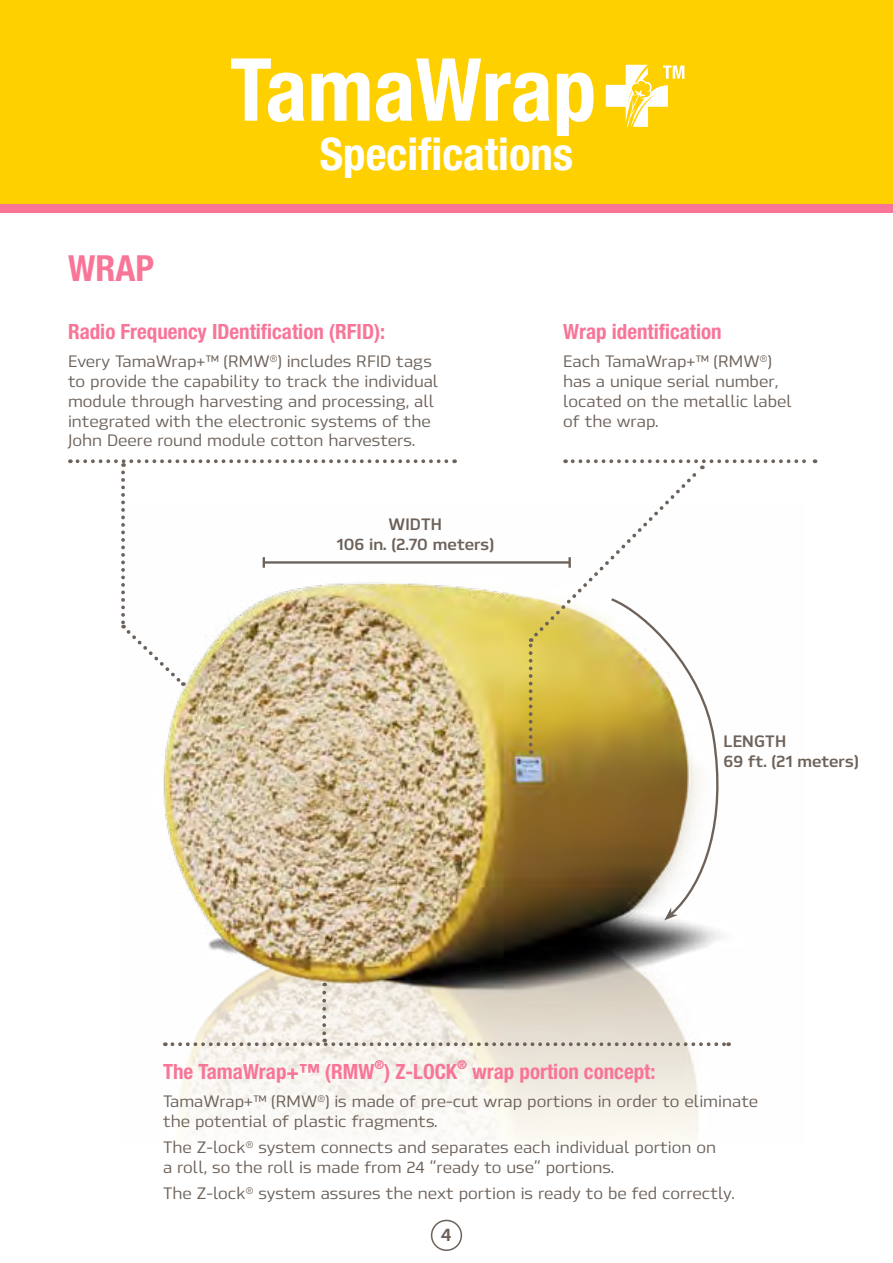
<style>
.page{position:relative;width:893px;height:1263px;background:#fff}
.page>*{position:absolute;margin:0;border:0;box-sizing:border-box;transform-origin:0 0}
.t1{font:700 condensed 45px "Helvetica Neue LT Pro";color:#fff}
.t2{font:700 condensed 36px "Helvetica Neue LT Pro";color:#f87598}
.t3{font:700 condensed 21px "Helvetica Neue LT Pro";color:#f87598}
.t4{font:700 18px "Hackman";color:#6d625a}
.t5{font:500 16.5px/19.8px "Hackman";color:#6d625a}
.t6{font:700 16.5px/20.7px "Hackman";color:#6d625a}
.t7{font:700 condensed 12.3px "Helvetica Neue LT Pro";color:#f87598}
</style>
<div class="page">
<div style="left:0;top:0;width:893px;height:213px;background:#ffd000"></div>
<div style="left:0;top:204px;width:893px;height:9px;background:#f87598"></div>
<img style="left:163px;top:586px;width:568px;height:559px">
<hr style="left:264px;top:561px;width:306px;height:3px;background:#6d625a">
<svg style="left:529px;top:459px;width:287px;height:461px"></svg>
<svg style="left:77px;top:459px;width:378px;height:228px"></svg>
<svg style="left:172px;top:992px;width:557px;height:54px"></svg>
<svg style="left:231px;top:58px;width:73px;height:64px"></svg>
<svg style="left:311px;top:73px;width:59px;height:48px"></svg>
<svg style="left:376px;top:58px;width:174px;height:64px"></svg>
<svg style="left:557px;top:73px;width:36px;height:63px"></svg>
<svg style="left:606px;top:65px;width:78px;height:62px"></svg>
<div style="left:431px;top:1220px;width:31px;height:31px;border:2px solid #6d625a;border-radius:50%"></div>
<h2 class="t2" style="left:68px;top:246px;width:88px">WRAP</h2>
<h1 class="t1" style="left:320px;top:127px;width:255px">Specifications</h1>
<p class="t3" style="left:68px;top:319px;width:319px">Radio Frequency IDentification (RFID):</p>
<p class="t5" style="left:68px;top:350px;width:372px">Every TamaWrap+™ (RMW<sup>®</sup>) includes RFID tags to provide the capability to track the individual module through harvesting and processing, all integrated with the electronic systems of the John Deere round module cotton harvesters.</p>
<p class="t6" style="left:337px;top:512px;width:159px;text-align:center">WIDTH<br>106 in. (2.70 meters)</p>
<p class="t3" style="left:563px;top:319px;width:160px">Wrap identification</p>
<p class="t5" style="left:563px;top:350px;width:230px">Each TamaWrap+™ (RMW<sup>®</sup>) has a unique serial number, located on the metallic label of the wrap.</p>
<p class="t6" style="left:724px;top:729px;width:137px">LENGTH<br>69 ft. (21 meters)</p>
<p class="t3" style="left:163px;top:1059px;width:213px">The TamaWrap+™ (RMW</p>
<p class="t7" style="left:374px;top:1057px;width:11px">®</p>
<p class="t3" style="left:384px;top:1059px;width:75px">) Z-LOCK</p>
<p class="t7" style="left:457px;top:1057px;width:11px">®</p>
<p class="t3" style="left:472px;top:1059px;width:185px">wrap portion concept:</p>
<p class="t5" style="left:163px;top:1090px;width:597px">TamaWrap+™ (RMW<sup>®</sup>) is made of pre-cut wrap portions in order to eliminate the potential of plastic fragments.</p>
<p class="t5" style="left:163px;top:1136px;width:555px">The Z-lock<sup>®</sup> system connects and separates each individual portion on a roll, so the roll is made from 24 “ready to use” portions.</p>
<p class="t5" style="left:163px;top:1182px;width:573px">The Z-lock<sup>®</sup> system assures the next portion is ready to be fed correctly.</p>
<p class="t4" style="left:441px;top:1221px;width:13px">4</p>
</div>
